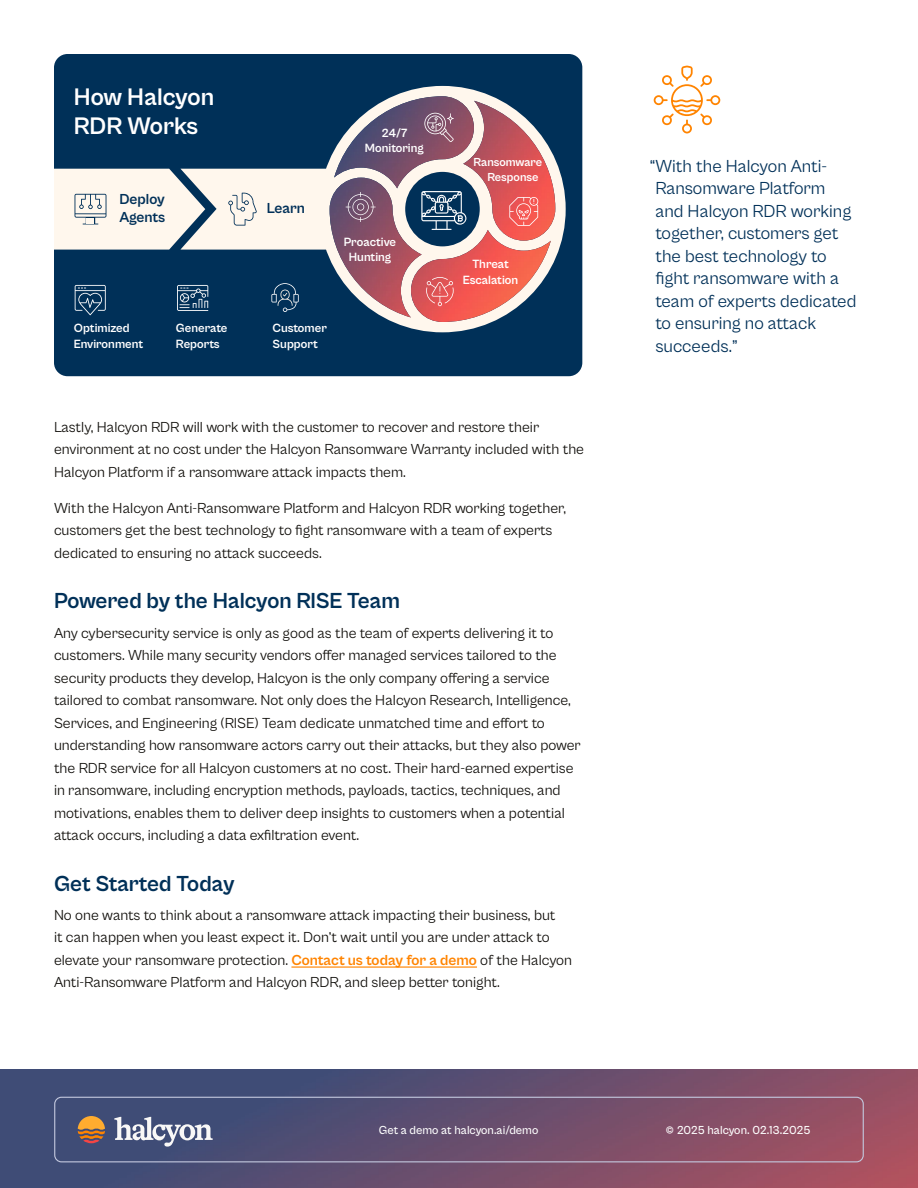
<style>
.page{position:relative;width:918px;height:1188px;background:#fff}
.page>*{position:absolute;margin:0;border:0;box-sizing:border-box;transform-origin:0 0}
.t1{font:700 24.75px/29.7px "Cabinet Grotesk";letter-spacing:-.005em;color:#fff}
.t2{font:700 22.5px "Cabinet Grotesk";letter-spacing:-.005em;color:#003058}
.t3{font:18px/22.5px "Cabinet Grotesk";color:#003058}
.t4{font:15px/22.5px "Cabinet Grotesk";color:#0f0d09}
.t5{font:700 15px/18px "Cabinet Grotesk";letter-spacing:-.005em;color:#003058}
.t6{font:700 12.3px/15.5px "Cabinet Grotesk";color:#fff;text-align:center}
.t7{font:500 12px "Cabinet Grotesk";color:#fff}
.t8{font:700 12px/15.5px "Cabinet Grotesk";letter-spacing:-.01em;color:#fff}
.s1{font-weight:700;color:#ff8400}
</style>
<div class="page">
<img style="left:0;top:1070px;width:918px;height:118px">
<div style="left:54px;top:1097px;width:810px;height:65px;border:1px solid #c3c8de;border-radius:7px"></div>
<svg style="left:114px;top:1117px;width:99px;height:29px"></svg>
<svg style="left:78px;top:1116px;width:27px;height:27px"></svg>
<hr style="left:291px;top:966px;width:186px;height:2px;background:#ff8400">
<svg style="left:654px;top:66px;width:66px;height:67px"></svg>
<div style="left:54px;top:54px;width:528px;height:322px;background:#003058;border-radius:14px"></div>
<div style="left:319px;top:86px;width:247px;height:246px;background:#fff7ed;border-radius:50%"></div>
<img style="left:330px;top:96px;width:225px;height:226px">
<svg style="left:424px;top:113px;width:30px;height:29px"></svg>
<svg style="left:426px;top:277px;width:28px;height:29px"></svg>
<svg style="left:509px;top:197px;width:29px;height:29px"></svg>
<svg style="left:54px;top:169px;width:351px;height:81px;background:#ddd2d0"></svg>
<div style="left:405px;top:172px;width:75px;height:74px;background:#003058;border-radius:50%"></div>
<svg style="left:421px;top:191px;width:45px;height:39px"></svg>
<svg style="left:177px;top:285px;width:31px;height:26px"></svg>
<svg style="left:271px;top:283px;width:28px;height:29px"></svg>
<svg style="left:75px;top:285px;width:31px;height:30px"></svg>
<h1 class="t1" style="left:74px;top:82px;width:142px">How Halcyon<br>RDR Works</h1>
<p class="t5" style="left:119px;top:191px;width:47px">Deploy<br>Agents</p>
<p class="t5" style="left:267px;top:200px;width:40px">Learn</p>
<p class="t6" style="left:365px;top:125px;width:60px">24/7<br>Monitoring</p>
<p class="t6" style="left:344px;top:234px;width:54px">Proactive<br>Hunting</p>
<p class="t6" style="left:74px;top:321px;width:71px;text-align:left">Optimized<br>Environment</p>
<p class="t6" style="left:176px;top:321px;width:53px;text-align:left">Generate<br>Reports</p>
<p class="t6" style="left:273px;top:321px;width:56px;text-align:left">Customer<br>Support</p>
<p class="t8" style="left:487px;top:154px;width:56px;text-indent:-14px">Ransomware<br>Response</p>
<p class="t6" style="left:463px;top:257px;width:57px">Threat<br>Escalation</p>
<p class="t4" style="left:54px;top:415px;width:532px">Lastly, Halcyon RDR will work with the customer to recover and restore their environment at no cost under the Halcyon Ransomware Warranty included with the<br>Halcyon Platform if a ransomware attack impacts them.</p>
<p class="t4" style="left:54px;top:496px;width:514px">With the Halcyon Anti-Ransomware Platform and Halcyon RDR working together, customers get the best technology to fight ransomware with a team of experts dedicated to ensuring no attack succeeds.</p>
<h2 class="t2" style="left:54px;top:589px;width:348px">Powered by the Halcyon RISE Team</h2>
<p class="t4" style="left:54px;top:621px;width:528px">Any cybersecurity service is only as good as the team of experts delivering it to customers. While many security vendors offer managed services tailored to the security products they develop, Halcyon is the only company offering a service tailored to combat ransomware. Not only does the Halcyon Research, Intelligence, Services, and Engineering (RISE) Team dedicate unmatched time and effort to understanding how ransomware actors carry out their attacks, but they also power the RDR service for all Halcyon customers at no cost. Their hard-earned expertise in ransomware, including encryption methods, payloads, tactics, techniques, and motivations, enables them to deliver deep insights to customers when a potential attack occurs, including a data exfiltration event.</p>
<h2 class="t2" style="left:54px;top:871px;width:182px">Get Started Today</h2>
<p class="t4" style="left:54px;top:904px;width:520px">No one wants to think about a ransomware attack impacting their business, but<br>it can happen when you least expect it. Don’t wait until you are under attack to elevate your ransomware protection. <span class="s1">Contact us today for a demo</span> of the Halcyon Anti-Ransomware Platform and Halcyon RDR, and sleep better tonight.</p>
<p class="t3" style="left:655px;top:155px;width:203px;text-indent:-6px">“With the Halcyon Anti-<br>Ransomware Platform and Halcyon RDR working together, customers get the best technology to fight ransomware with a team of experts dedicated to ensuring no attack succeeds.”</p>
<p class="t7" style="left:379px;top:1123px;width:161px">Get a demo at halcyon.ai/demo</p>
<p class="t7" style="left:666px;top:1124px;width:146px">© 2025 halcyon. 02.13.2025</p>
</div>
